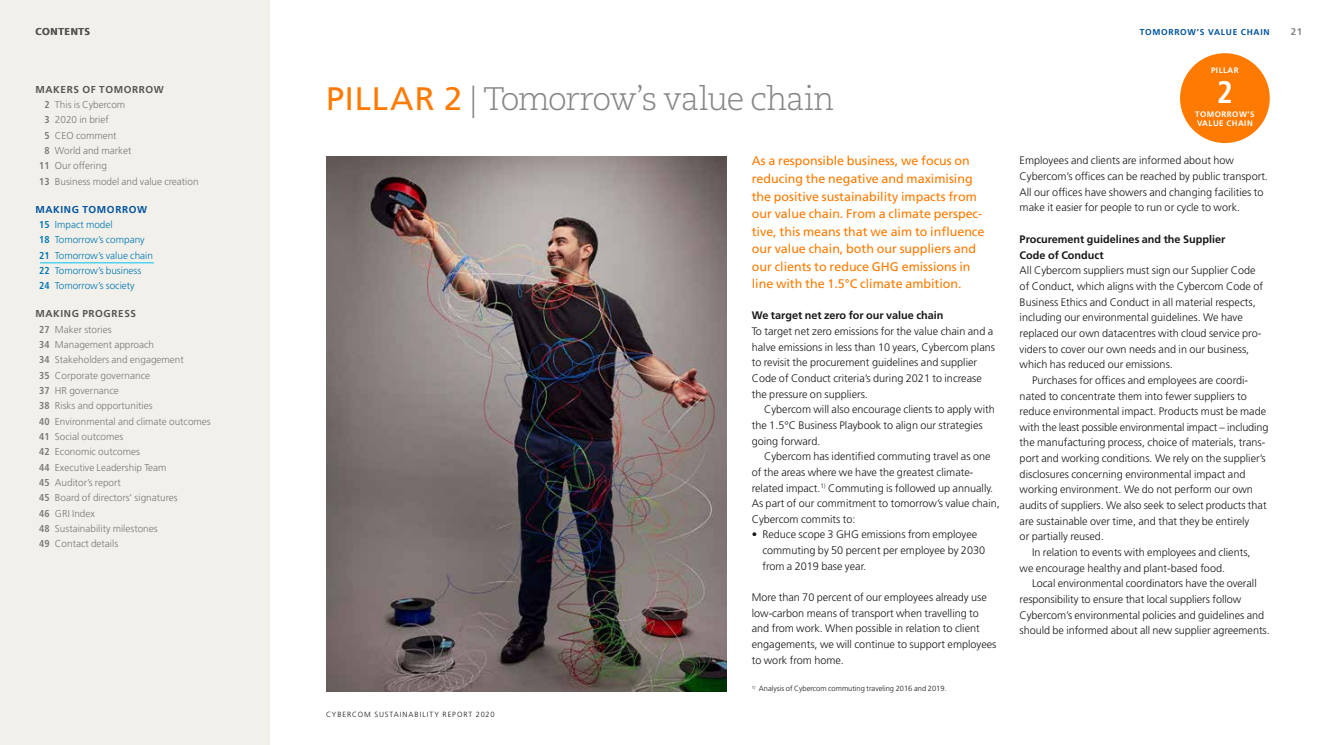
<style>
.page{position:relative;width:1323px;height:745px;background:#fff}
.page>*{position:absolute;margin:0;border:0;box-sizing:border-box;transform-origin:0 0}
.t1{font:300 32.5px "Caecilia LT Std";letter-spacing:-.035em;color:#868686}
.t2{font:700 condensed 31.25px "Frutiger LT Std";color:#fff}
.t3{font:12.5px/17.5px "Frutiger LT Std";color:#ff7a00}
.t4{font:300 10.88px/15.6px "Frutiger LT Std";color:#181716}
.t5{font:700 10.88px/15.6px "Frutiger LT Std";color:#181716}
.t6{font:300 10px/15.4px "Frutiger LT Std";color:#797978}
.t7{font:300 10px/15.4px "Frutiger LT Std";color:#0077b2}
.t8{font:700 10px "Frutiger LT Std";letter-spacing:.06em;color:#565655}
.t9{font:700 9.75px "Frutiger LT Std";color:#868686}
.t10{font:700 8.5px "Frutiger LT Std";color:#00539e}
.t11{font:700 8px/9.6px "Frutiger LT Std";letter-spacing:.06em;color:#fff}
.t12{font:300 7.5px "Frutiger LT Std";color:#181716}
.t13{font:300 7.5px "Frutiger LT Std";letter-spacing:.125em;color:#181716}
.s1{font-weight:700;font-stretch:condensed}
.s2{font-weight:700;color:#00539e}
.s3{font-weight:700;color:#565655}
.s4{font-family:"Frutiger LT Std";font-weight:400;color:#ff7a00}
</style>
<div class="page">
<div style="left:0;top:0;width:269px;height:744px;background:#f2f0ea"></div>
<div style="left:1180px;top:53px;width:90px;height:90px;background:#ff7a00;border-radius:50%"></div>
<img style="left:326px;top:156px;width:401px;height:535px">
<hr style="left:40px;top:262px;width:114px;height:1px;background:#00c6f4">
<p class="t8" style="left:35px;top:26px;width:56px">CONTENTS</p>
<p class="t8" style="left:35px;top:83px;width:130px">MAKERS OF TOMORROW</p>
<p class="t6" style="left:44px;top:97px;width:82px"><span class="s1">2</span> This is Cybercom</p>
<p class="t6" style="left:44px;top:112px;width:66px"><span class="s1">3</span> 2020 in brief</p>
<p class="t6" style="left:44px;top:128px;width:74px"><span class="s1">5</span> CEO comment</p>
<p class="t6" style="left:44px;top:143px;width:88px"><span class="s1">8</span> World and market</p>
<p class="t6" style="left:39px;top:158px;width:69px"><span class="s1">11</span> Our offering</p>
<p class="t6" style="left:39px;top:174px;width:161px"><span class="s1">13</span> Business model and value creation</p>
<p class="t7" style="left:39px;top:201px;width:115px;text-indent:-4px"><span class="s2">MAKING TOMORROW<br></span><span class="s1">15</span> Impact model<br><span class="s1">18</span> Tomorrow’s company<br><span class="s1">21</span> Tomorrow’s value chain<br><span class="s1">22</span> Tomorrow’s business<br><span class="s1">24</span> Tomorrow’s society</p>
<p class="t6" style="left:39px;top:306px;width:173px;text-indent:-4px"><span class="s3">MAKING PROGRESS<br></span><span class="s1">27</span> Maker stories<br><span class="s1">34</span> Management approach<br><span class="s1">34</span> Stakeholders and engagement<br><span class="s1">35</span> Corporate governance<br><span class="s1">37</span> HR governance<br><span class="s1">38</span> Risks and opportunities<br><span class="s1">40</span> Environmental and climate outcomes<br><span class="s1">41</span> Social outcomes<br><span class="s1">42</span> Economic outcomes<br><span class="s1">44</span> Executive Leadership Team<br><span class="s1">45</span> Auditor’s report<br><span class="s1">45</span> Board of directors’ signatures<br><span class="s1">46</span> GRI Index<br><span class="s1">48</span> Sustainability milestones<br><span class="s1">49</span> Contact details</p>
<h1 class="t1" style="left:326px;top:81px;width:510px"><span class="s4">PILLAR 2</span> | Tomorrow’s value chain</h1>
<p class="t3" style="left:752px;top:152px;width:234px">As a responsible business, we focus on reducing the negative and maximising the positive sustainability impacts from our value chain. From a climate perspec&shy;tive, this means that we aim to influence our value chain, both our suppliers and our clients to reduce GHG emissions in line with the 1.5°C climate ambition.</p>
<p class="t5" style="left:752px;top:307px;width:193px">We target net zero for our value chain</p>
<p class="t4" style="left:752px;top:323px;width:245px">To target net zero emissions for the value chain and a halve emissions in less than 10 years, Cybercom plans to revisit the procurement guidelines and supplier Code of Conduct criteria’s during 2021 to increase the pressure on suppliers.</p>
<p class="t4" style="left:752px;top:401px;width:244px;text-indent:12px">Cybercom will also encourage clients to apply with the 1.5°C Business Playbook to align our strategies going forward.</p>
<p class="t4" style="left:752px;top:448px;width:250px;text-indent:12px">Cybercom has identified commuting travel as one of the areas where we have the greatest climate&shy;related impact.<sup>1)</sup> Commuting is followed up annually.<br>As part of our commitment to tomorrow’s value chain, Cybercom commits to:</p>
<p class="t4" style="left:762px;top:526px;width:224px;text-indent:-11px">• Reduce scope 3 GHG emissions from employee commuting by 50 percent per employee by 2030 from a 2019 base year.</p>
<p class="t4" style="left:752px;top:589px;width:246px">More than 70 percent of our employees already use low-carbon means of transport when travelling to and from work. When possible in relation to client engagements, we will continue to support employees to work from home.</p>
<p class="t13" style="left:326px;top:709px;width:170px">CYBERCOM SUSTAINABILITY REPORT 2020</p>
<p class="t12" style="left:752px;top:684px;width:196px"><sup>1)</sup> Analysis of Cybercom commuting traveling 2016 and 2019.</p>
<p class="t10" style="left:1140px;top:27px;width:14px">Tomorrow</p>
<p class="t10" style="left:1197px;top:27px;width:18px">’s value</p>
<p class="t10" style="left:1241px;top:27px;width:7px">chain</p>
<p class="t9" style="left:1291px;top:26px;width:13px">21</p>
<p class="t11" style="left:1211px;top:65px;width:29px">PILLAR</p>
<h2 class="t2" style="left:1217px;top:74px;width:18px">2</h2>
<p class="t11" style="left:1195px;top:109px;width:61px">TOMORROW’S<br>VALUE CHAIN</p>
<p class="t4" style="left:1020px;top:153px;width:250px">Employees and clients are informed about how Cybercom’s offices can be reached by public transport.<br>All our offices have showers and changing facilities to make it easier for people to run or cycle to work.</p>
<p class="t5" style="left:1020px;top:231px;width:207px">Procurement guidelines and the Supplier<br>Code of Conduct</p>
<p class="t4" style="left:1020px;top:263px;width:245px">All Cybercom suppliers must sign our Supplier Code of Conduct, which aligns with the Cybercom Code of Business Ethics and Conduct in all material respects, including our environmental guidelines. We have replaced our own datacentres with cloud service pro&shy;viders to cover our own needs and in our business, which has reduced our emissions.</p>
<p class="t4" style="left:1032px;top:372px;width:218px">Purchases for offices and employees are coordi-</p>
<p class="t4" style="left:1020px;top:388px;width:229px">nated to concentrate them into fewer suppliers to</p>
<p class="t4" style="left:1020px;top:403px;width:248px">reduce environmental impact. Products must be made</p>
<p class="t4" style="left:1020px;top:419px;width:250px">with the least possible environmental impact – including</p>
<p class="t4" style="left:1020px;top:435px;width:247px">the manufacturing process, choice of materials, trans-</p>
<p class="t4" style="left:1020px;top:450px;width:248px">port and working conditions. We rely on the supplier’s</p>
<p class="t4" style="left:1020px;top:466px;width:227px">disclosures concerning environmental impact and</p>
<p class="t4" style="left:1020px;top:481px;width:235px">working environment. We do not perform our own</p>
<p class="t4" style="left:1020px;top:497px;width:249px">audits of suppliers. We also seek to select products that</p>
<p class="t4" style="left:1020px;top:513px;width:231px">are sustainable over time, and that they be entirely</p>
<p class="t4" style="left:1020px;top:528px;width:86px">or partially reused.</p>
<p class="t4" style="left:1032px;top:544px;width:220px">In relation to events with employees and clients,</p>
<p class="t4" style="left:1020px;top:560px;width:207px">we encourage healthy and plant-based food.</p>
<p class="t4" style="left:1032px;top:575px;width:226px">Local environmental coordinators have the overall</p>
<p class="t4" style="left:1020px;top:591px;width:223px">responsibility to ensure that local suppliers follow</p>
<p class="t4" style="left:1020px;top:606px;width:246px">Cybercom’s environmental policies and guidelines and</p>
<p class="t4" style="left:1020px;top:622px;width:252px">should be informed about all new supplier agreements.</p>
</div>
